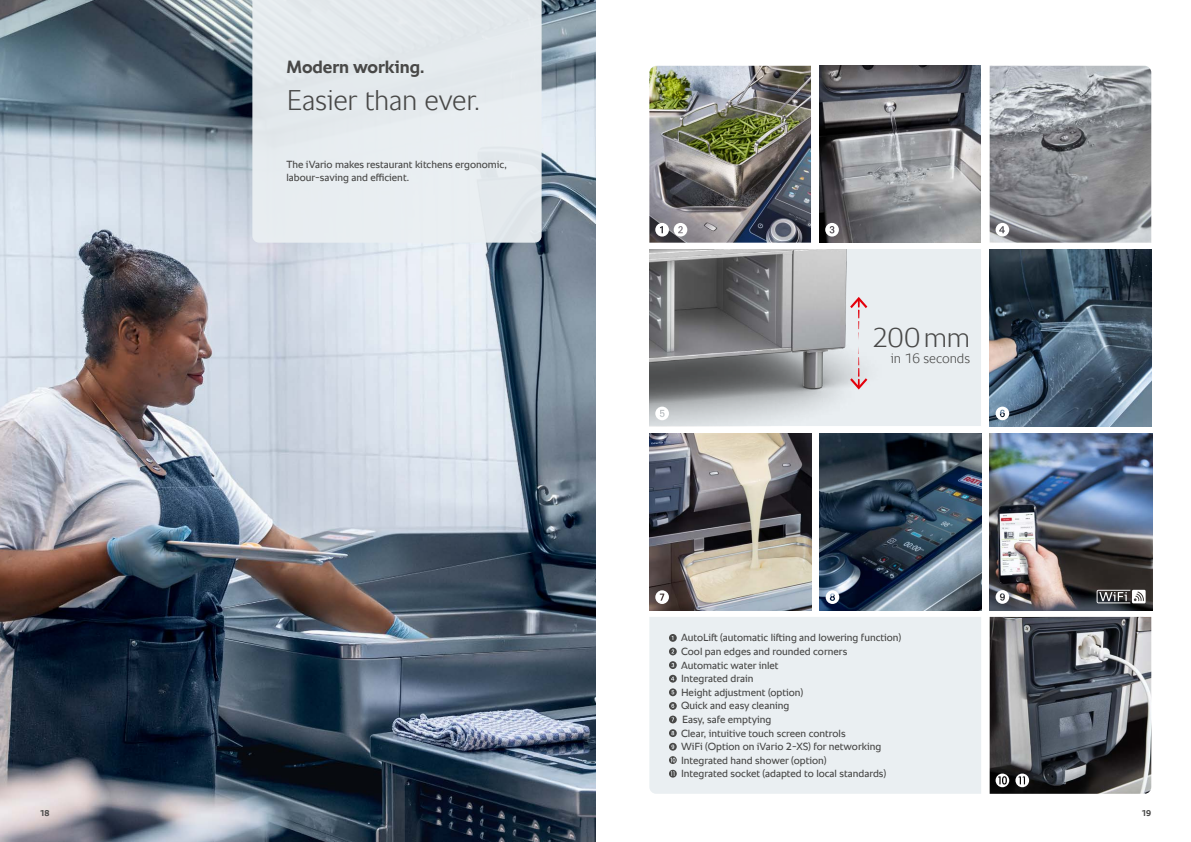
<style>
.page{position:relative;width:1191px;height:842px;background:#fff}
.page>*{position:absolute;margin:0;border:0;box-sizing:border-box;transform-origin:0 0}
.t1{font:300 29px "RATIONAL Sans TT";letter-spacing:-.01em;color:#484847}
.t2{font:300 27.6px "RATIONAL Sans TT";color:#484847}
.t3{font:700 18px "RATIONAL Sans TT";color:#484847}
.t4{font:300 13.8px "RATIONAL Sans TT";letter-spacing:-.005em;color:#484847}
.t5{font:10.5px/13.6px "RATIONAL Sans TT";color:#484847}
.t6{font:700 8.5px "RATIONAL Sans TT";color:#484847}
</style>
<div class="page">
<img style="left:0;top:0;width:595px;height:842px">
<div style="left:252px;top:0;width:289px;height:243px;background:#e5ebee"></div>
<img style="left:649px;top:66px;width:162px;height:177px">
<img style="left:819px;top:66px;width:162px;height:177px">
<img style="left:989px;top:66px;width:162px;height:177px">
<img style="left:649px;top:249px;width:332px;height:177px">
<svg style="left:850px;top:346px;width:17px;height:43px"></svg>
<svg style="left:850px;top:297px;width:17px;height:43px"></svg>
<img style="left:989px;top:617px;width:162px;height:177px">
<img style="left:649px;top:433px;width:162px;height:177px">
<img style="left:819px;top:433px;width:162px;height:177px">
<img style="left:989px;top:249px;width:162px;height:177px">
<img style="left:989px;top:433px;width:163px;height:177px">
<svg style="left:655px;top:223px;width:32px;height:14px"></svg>
<svg style="left:825px;top:223px;width:14px;height:14px"></svg>
<svg style="left:655px;top:407px;width:14px;height:13px"></svg>
<svg style="left:995px;top:407px;width:14px;height:13px"></svg>
<svg style="left:995px;top:773px;width:14px;height:14px"></svg>
<svg style="left:1015px;top:773px;width:14px;height:14px"></svg>
<svg style="left:655px;top:590px;width:14px;height:14px"></svg>
<svg style="left:995px;top:590px;width:14px;height:14px"></svg>
<svg style="left:995px;top:223px;width:14px;height:14px"></svg>
<svg style="left:825px;top:590px;width:14px;height:14px"></svg>
<svg style="left:1096px;top:590px;width:49px;height:13px"></svg>
<div style="left:649px;top:617px;width:332px;height:177px;background:#eaeff2"></div>
<svg style="left:669px;top:634px;width:8px;height:8px"></svg>
<svg style="left:669px;top:648px;width:8px;height:7px"></svg>
<svg style="left:669px;top:661px;width:8px;height:8px"></svg>
<svg style="left:669px;top:675px;width:8px;height:21px"></svg>
<svg style="left:669px;top:702px;width:8px;height:8px"></svg>
<svg style="left:669px;top:716px;width:8px;height:7px"></svg>
<svg style="left:669px;top:729px;width:8px;height:8px"></svg>
<svg style="left:669px;top:743px;width:8px;height:21px"></svg>
<svg style="left:669px;top:770px;width:8px;height:8px"></svg>
<h3 class="t3" style="left:286px;top:53px;width:140px">Modern working.</h3>
<h1 class="t1" style="left:286px;top:79px;width:195px">Easier than ever.</h1>
<p class="t5" style="left:286px;top:158px;width:222px">The iVario makes restaurant kitchens ergonomic, labour-saving and efficient.</p>
<h2 class="t2" style="left:872px;top:317px;width:99px">200mm</h2>
<h3 class="t4" style="left:890px;top:348px;width:81px">in 16 seconds</h3>
<p class="t5" style="left:681px;top:631px;width:222px">AutoLift (automatic lifting and lowering function)<br>Cool pan edges and rounded corners<br>Automatic water inlet<br>Integrated drain<br>Height adjustment (option)<br>Quick and easy cleaning<br>Easy, safe emptying<br>Clear, intuitive touch screen controls<br>WiFi (Option on iVario 2-XS) for networking Integrated hand shower (option)<br>Integrated socket (adapted to local standards)</p>
<p class="t6" style="left:40px;top:807px;width:11px">18</p>
<p class="t6" style="left:1141px;top:807px;width:11px">19</p>
</div>
